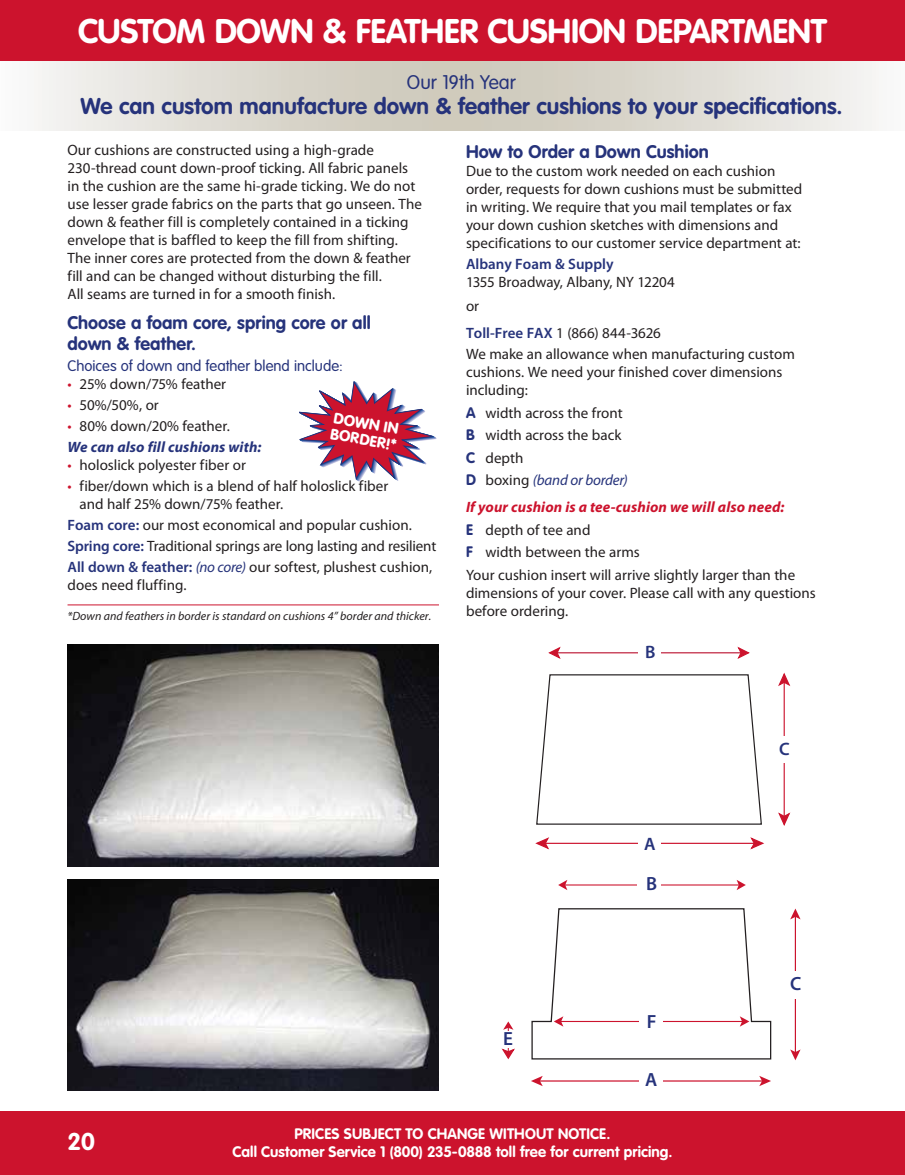
<style>
.page{position:relative;width:905px;height:1175px;background:#fff}
.page>*{position:absolute;margin:0;border:0;box-sizing:border-box;transform-origin:0 0}
.t1{font:700 33.75px "VAG Rounded";letter-spacing:-.015em;color:#fff}
.t2{font:700 24px "VAG Rounded";color:#fff}
.t3{font:700 22.5px "VAG Rounded";letter-spacing:.005em;color:#26337b}
.t4{font:300 19.5px "VAG Rounded";letter-spacing:.005em;color:#26337b}
.t5{font:600 19.2px "Myriad Pro";color:#26337b}
.t6{font:700 18px/21px "VAG Rounded";letter-spacing:.005em;color:#26337b}
.t7{font:600 18px "Myriad Pro";color:#26337b}
.t8{font:16.2px/16.2px "VAG Rundschrift D";color:#fff}
.t9{font:15px/18px "Myriad Pro";color:#231f20}
.t10{font:700 15px/18px "VAG Rounded";letter-spacing:.005em;color:#fff;text-align:center}
.t11{font:italic 700 15px/21px "Myriad Pro";letter-spacing:.01em;color:#26337b}
.t12{font:300 15px "VAG Rounded";color:#26337b}
.t13{font:600 15px "Myriad Pro";color:#26337b}
.t14{font:italic 12px "Myriad Pro";color:#231f20}
.s1{color:#cc132d}
.s2{font-weight:400;font-style:normal;color:#cc132d}
.s3{font-weight:400;font-style:normal;color:#231f20}
.s4{font-weight:600;color:#26337b}
.s5{font-style:italic;color:#26337b}
.s6{font-family:"VAG Rounded";font-weight:700;color:#26337b}
.s7{font-weight:700;font-style:italic;color:#cc132d}
</style>
<div class="page">
<div style="left:0;top:1112px;width:904px;height:62px;background:#cc132d"></div>
<hr style="left:68px;top:604px;width:371px;height:1px;background:#cc132d">
<svg style="left:299px;top:381px;width:138px;height:101px"></svg>
<svg style="left:536px;top:674px;width:226px;height:151px"></svg>
<hr style="left:544px;top:842px;width:210px;height:2px;background:#cc132d">
<svg style="left:749px;top:837px;width:15px;height:13px"></svg>
<svg style="left:535px;top:837px;width:15px;height:13px"></svg>
<div style="left:638px;top:831px;width:22px;height:26px;background:#fff"></div>
<hr style="left:556px;top:652px;width:185px;height:1px;background:#cc132d">
<svg style="left:736px;top:646px;width:14px;height:13px"></svg>
<svg style="left:548px;top:646px;width:14px;height:13px"></svg>
<div style="left:638px;top:641px;width:22px;height:26px;background:#fff"></div>
<hr style="left:783px;top:681px;width:1px;height:136px;background:#cc132d">
<svg style="left:778px;top:672px;width:13px;height:15px"></svg>
<svg style="left:778px;top:811px;width:13px;height:15px"></svg>
<div style="left:773px;top:736px;width:22px;height:26px;background:#fff"></div>
<hr style="left:539px;top:1080px;width:223px;height:1px;background:#cc132d">
<svg style="left:759px;top:1076px;width:12px;height:10px"></svg>
<svg style="left:531px;top:1076px;width:11px;height:10px"></svg>
<div style="left:639px;top:1068px;width:23px;height:22px;background:#fff"></div>
<svg style="left:531px;top:908px;width:241px;height:152px"></svg>
<div style="left:639px;top:1008px;width:23px;height:28px;background:#fff"></div>
<hr style="left:564px;top:884px;width:175px;height:1px;background:#cc132d">
<svg style="left:736px;top:880px;width:9px;height:10px"></svg>
<svg style="left:558px;top:880px;width:9px;height:10px"></svg>
<div style="left:637px;top:872px;width:23px;height:28px;background:#fff"></div>
<hr style="left:794px;top:916px;width:2px;height:136px;background:#cc132d">
<svg style="left:790px;top:908px;width:10px;height:11px"></svg>
<svg style="left:790px;top:1049px;width:10px;height:11px"></svg>
<div style="left:783px;top:970px;width:24px;height:28px;background:#fff"></div>
<svg style="left:501px;top:1021px;width:14px;height:38px"></svg>
<div style="left:496px;top:1031px;width:23px;height:16px;background:#fff"></div>
<img style="left:68px;top:644px;width:371px;height:222px">
<img style="left:68px;top:880px;width:371px;height:210px">
<svg style="left:0;top:60px;width:904px;height:70px;background:#dfdad2"></svg>
<div style="left:0;top:0;width:904px;height:60px;background:#cc132d"></div>
<h1 class="t1" style="left:78px;top:11px;width:750px">CUSTOM DOWN &amp; FEATHER CUSHION DEPARTMENT</h1>
<h3 class="t4" style="left:407px;top:71px;width:111px">Our 19th Year</h3>
<h3 class="t3" style="left:80px;top:93px;width:763px">We can custom manufacture down &amp; feather cushions to your specifications.</h3>
<p class="t9" style="left:68px;top:141px;width:356px">Our cushions are constructed using a high-grade 230-thread count down-proof ticking. All fabric panels in the cushion are the same hi-grade ticking. We do not use lesser grade fabrics on the parts that go unseen. The down &amp; feather fill is completely contained in a ticking envelope that is baffled to keep the fill from shifting.<br>The inner cores are protected from the down &amp; feather fill and can be changed without disturbing the fill.<br>All seams are turned in for a smooth finish.</p>
<p class="t6" style="left:68px;top:312px;width:305px">Choose a foam core, spring core or all down &amp; feather.</p>
<p class="t12" style="left:68px;top:357px;width:277px">Choices of down and feather blend include:</p>
<p class="t9" style="left:68px;top:375px;width:160px"><span class="s1">•</span> 25% down/75% feather</p>
<p class="t9" style="left:68px;top:396px;width:93px"><span class="s1">•</span> 50%/50%, or</p>
<p class="t11" style="left:68px;top:415px;width:195px"><span class="s2">•</span> <span class="s3">80% down/20% feather.<br></span>We can also fill cushions with:</p>
<p class="t9" style="left:68px;top:456px;width:180px"><span class="s1">•</span> holoslick polyester fiber or</p>
<p class="t9" style="left:80px;top:477px;width:310px;text-indent:-12px"><span class="s1">•</span> fiber/down which is a blend of half holoslick fiber and half 25% down/75% feather.</p>
<p class="t9" style="left:68px;top:514px;width:370px;line-height:21px"><span class="s4">Foam core:</span> our most economical and popular cushion.<br><span class="s4">Spring core:</span> Traditional springs are long lasting and resilient<br><span class="s4">All down &amp; feather:</span> <span class="s5">(no core)</span> our softest, plushest cushion,</p>
<p class="t9" style="left:67px;top:576px;width:121px">does need fluffing.</p>
<p class="t14" style="left:68px;top:609px;width:365px">*Down and feathers in border is standard on cushions 4” border and thicker.</p>
<p class="t8" style="left:335px;top:409px;width:69px;rotate:10deg">DOWN IN<br>BORDER!*</p>
<p class="t6" style="left:466px;top:141px;width:244px">How to Order a Down Cushion</p>
<p class="t9" style="left:466px;top:162px;width:338px">Due to the custom work needed on each cushion order, requests for down cushions must be submitted in writing. We require that you mail templates or fax your down cushion sketches with dimensions and specifications to our customer service department at:</p>
<p class="t13" style="left:466px;top:254px;width:149px">Albany Foam &amp; Supply</p>
<p class="t9" style="left:466px;top:270px;width:210px;line-height:24px">1355 Broadway, Albany, NY 12204 or</p>
<p class="t9" style="left:466px;top:322px;width:330px;line-height:21px"><span class="s4">Toll-Free FAX</span> 1 (866) 844-3626<br>We make an allowance when manufacturing custom</p>
<p class="t9" style="left:466px;top:363px;width:318px">cushions. We need your finished cover dimensions including:</p>
<p class="t9" style="left:466px;top:401px;width:163px;line-height:22.5px"><span class="s6">A</span> width across the front<br><span class="s6">B</span> width across the back<br><span class="s6">C</span> depth<br><span class="s6">D</span> boxing <span class="s5">(band or border)</span></p>
<p class="t9" style="left:466px;top:495px;width:331px;line-height:22.5px"><span class="s7">If your cushion is a tee-cushion we will also need:<br></span><span class="s6">E</span> depth of tee and<br><span class="s6">F</span> width between the arms<br>Your cushion insert will arrive slightly larger than the</p>
<p class="t9" style="left:466px;top:583px;width:351px">dimensions of your cover. Please call with any questions before ordering.</p>
<p class="t7" style="left:645px;top:640px;width:12px">B</p>
<p class="t7" style="left:644px;top:832px;width:13px">A</p>
<p class="t5" style="left:646px;top:871px;width:13px">B</p>
<p class="t7" style="left:779px;top:737px;width:12px">C</p>
<p class="t5" style="left:503px;top:1026px;width:11px">E</p>
<p class="t5" style="left:647px;top:1008px;width:11px">F</p>
<p class="t5" style="left:645px;top:1067px;width:14px">A</p>
<p class="t5" style="left:790px;top:971px;width:13px">C</p>
<h2 class="t2" style="left:68px;top:1126px;width:29px">20</h2>
<p class="t10" style="left:232px;top:1125px;width:441px">PRICES SUBJECT TO CHANGE WITHOUT NOTICE.<br>Call Customer Service 1 (800) 235-0888 toll free for current pricing.</p>
</div>
